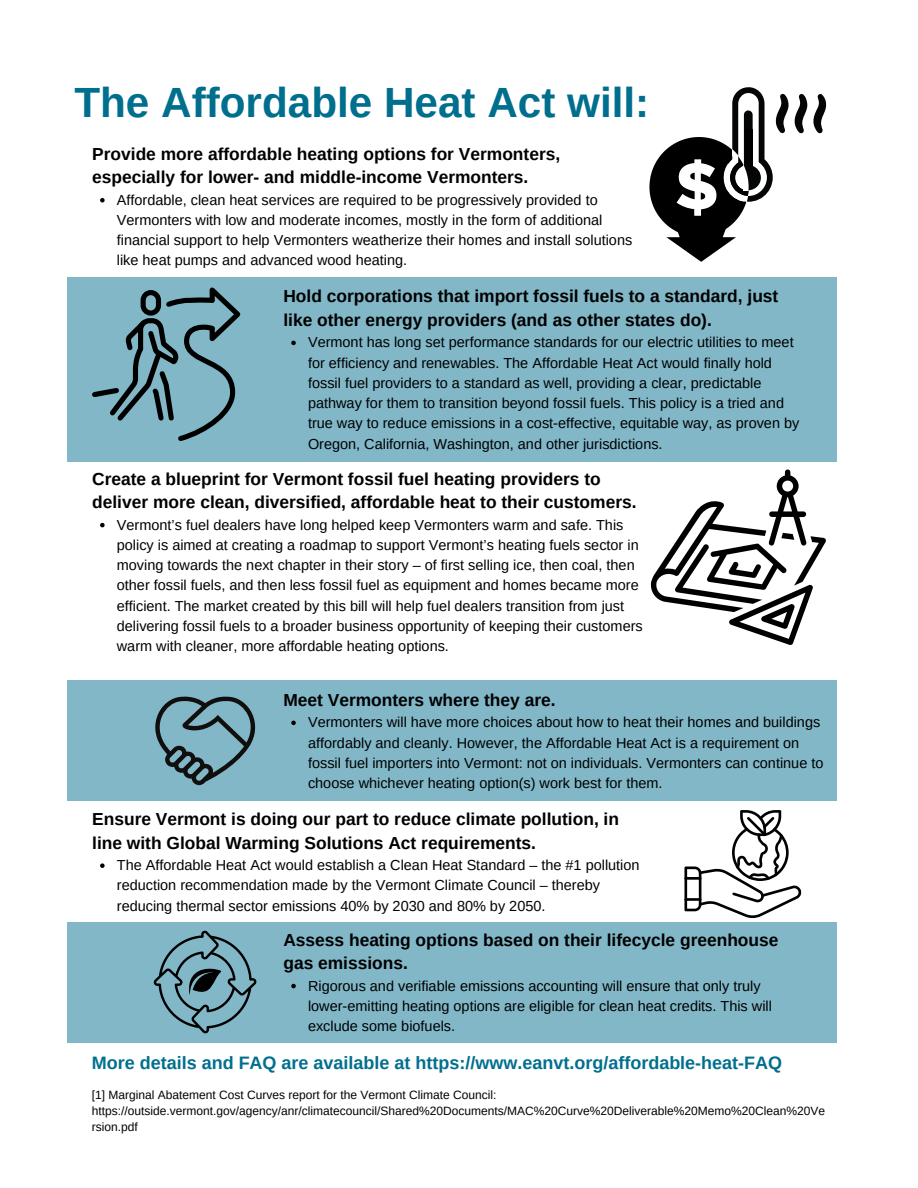
<style>
.page{position:relative;width:918px;height:1188px;background:#fff}
.page>*{position:absolute;margin:0;border:0;box-sizing:border-box;transform-origin:0 0}
.t1{font:700 42.3px "Arimo";color:#006f8e}
.t2{font:700 18px "Arimo";color:#006f8e}
.t3{font:700 17.4px/23.7px "Arimo";color:#000}
.t4{font:14.55px/20.2px "Arimo";color:#000}
.t5{font:12px/16px "Arimo";color:#000}
</style>
<div class="page">
<div style="left:67px;top:922px;width:769px;height:120px;background:#81b7c7"></div>
<svg style="left:154px;top:931px;width:102px;height:102px"></svg>
<div style="left:67px;top:680px;width:769px;height:120px;background:#81b7c7"></div>
<svg style="left:155px;top:696px;width:101px;height:89px"></svg>
<svg style="left:795px;top:94px;width:12px;height:39px"></svg>
<svg style="left:813px;top:94px;width:13px;height:39px"></svg>
<svg style="left:649px;top:87px;width:140px;height:175px"></svg>
<div style="left:67px;top:277px;width:769px;height:185px;background:#81b7c7"></div>
<svg style="left:650px;top:469px;width:176px;height:176px"></svg>
<svg style="left:684px;top:810px;width:117px;height:108px"></svg>
<svg style="left:92px;top:287px;width:148px;height:154px"></svg>
<svg style="left:291px;top:984px;width:5px;height:4px"></svg>
<svg style="left:100px;top:198px;width:5px;height:4px"></svg>
<svg style="left:291px;top:341px;width:5px;height:4px"></svg>
<svg style="left:100px;top:523px;width:5px;height:4px"></svg>
<svg style="left:291px;top:721px;width:5px;height:4px"></svg>
<svg style="left:100px;top:863px;width:5px;height:5px"></svg>
<h1 class="t1" style="left:74px;top:79px;width:577px">The Affordable Heat Act will:</h1>
<p class="t3" style="left:92px;top:142px;width:470px">Provide more affordable heating options for Vermonters, especially for lower- and middle-income Vermonters.</p>
<p class="t4" style="left:117px;top:190px;width:517px">Affordable, clean heat services are required to be progressively provided to Vermonters with low and moderate incomes, mostly in the form of additional financial support to help Vermonters weatherize their homes and install solutions like heat pumps and advanced wood heating.</p>
<p class="t3" style="left:283px;top:285px;width:497px">Hold corporations that import fossil fuels to a standard, just like other energy providers (and as other states do).</p>
<p class="t4" style="left:308px;top:332px;width:493px">Vermont has long set performance standards for our electric utilities to meet for efficiency and renewables. The Affordable Heat Act would finally hold fossil fuel providers to a standard as well, providing a clear, predictable pathway for them to transition beyond fossil fuels. This policy is a tried and true way to reduce emissions in a cost-effective, equitable way, as proven by Oregon, California, Washington, and other jurisdictions.</p>
<p class="t3" style="left:92px;top:467px;width:546px">Create a blueprint for Vermont fossil fuel heating providers to deliver more clean, diversified, affordable heat to their customers.</p>
<p class="t4" style="left:117px;top:514px;width:527px">Vermont’s fuel dealers have long helped keep Vermonters warm and safe. This policy is aimed at creating a roadmap to support Vermont’s heating fuels sector in moving towards the next chapter in their story – of first selling ice, then coal, then other fossil fuels, and then less fossil fuel as equipment and homes became more efficient. The market created by this bill will help fuel dealers transition from just delivering fossil fuels to a broader business opportunity of keeping their customers warm with cleaner, more affordable heating options.</p>
<p class="t3" style="left:283px;top:688px;width:274px">Meet Vermonters where they are.</p>
<p class="t4" style="left:308px;top:712px;width:517px">Vermonters will have more choices about how to heat their homes and buildings affordably and cleanly. However, the Affordable Heat Act is a requirement on fossil fuel importers into Vermont: not on individuals. Vermonters can continue to choose whichever heating option(s) work best for them.</p>
<p class="t3" style="left:92px;top:807px;width:528px">Ensure Vermont is doing our part to reduce climate pollution, in line with Global Warming Solutions Act requirements.</p>
<p class="t4" style="left:117px;top:855px;width:524px">The Affordable Heat Act would establish a Clean Heat Standard – the #1 pollution reduction recommendation made by the Vermont Climate Council – thereby reducing thermal sector emissions 40% by 2030 and 80% by 2050.</p>
<p class="t3" style="left:283px;top:928px;width:497px">Assess heating options based on their lifecycle greenhouse gas emissions.</p>
<p class="t4" style="left:308px;top:975px;width:465px">Rigorous and verifiable emissions accounting will ensure that only truly lower-emitting heating options are eligible for clean heat credits. This will exclude some biofuels.</p>
<p class="t2" style="left:92px;top:1053px;width:692px">More details and FAQ are available at https://www.eanvt.org/affordable-heat-FAQ</p>
<p class="t5" style="left:92px;top:1087px;width:735px">[1] Marginal Abatement Cost Curves report for the Vermont Climate Council: https://outside.vermont.gov/agency/anr/climatecouncil/Shared%20Documents/MAC%20Curve%20Deliverable%20Memo%20Clean%20Ve rsion.pdf</p>
</div>
